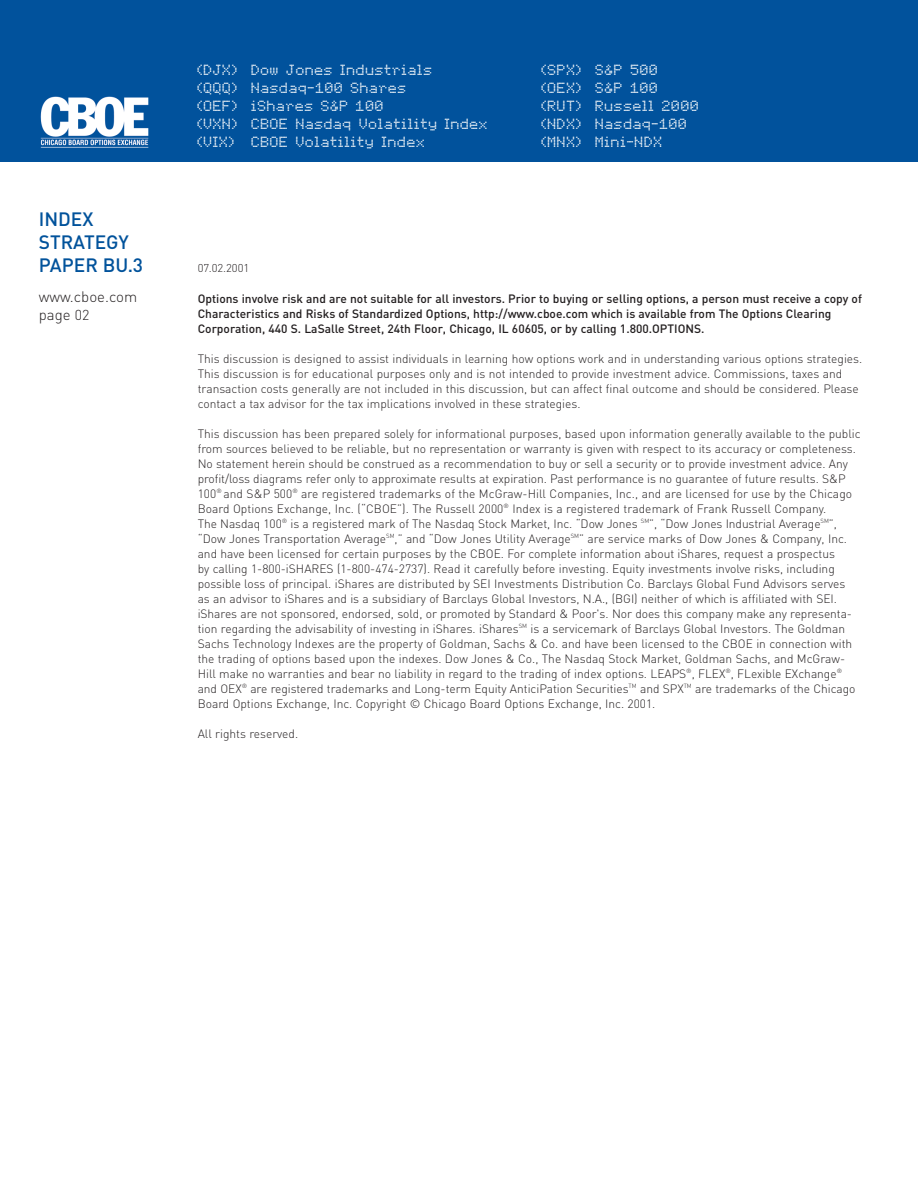
<style>
.page{position:relative;width:918px;height:1188px;background:#fff}
.page>*{position:absolute;margin:0;border:0;box-sizing:border-box;transform-origin:0 0}
.t1{font:500 19.2px/23.2px "DIN";color:#01529b}
.t2{font:15.15px/18px "Dot Matrix Two";letter-spacing:.03em;color:#fff}
.t3{font:300 15px/18px "DIN";color:#231f20}
.t4{font:300 12px/15px "DIN";color:#231f20}
.t5{font:500 12px/15px "DIN";color:#231f20}
.t6{font:300 11.25px "DIN";color:#231f20}
.s1{font-size:14.25px}
</style>
<div class="page">
<div style="left:0;top:0;width:918px;height:162px;background:#01529c"></div>
<h1 class="t1" style="left:39px;top:209px;width:106px">INDEX<br>STRATEGY<br>PAPER BU.3</h1>
<p class="t3" style="left:39px;top:289px;width:100px">www.cboe.com page <span class="s1">02</span></p>
<p class="t2" style="left:197px;top:61px;width:292px">(DJX) Dow Jones Industrials<br>(QQQ) Nasdaq-100 Shares<br>(OEF) iShares S&amp;P 100<br>(VXN) CBOE Nasdaq Volatility Index (VIX) CBOE Volatility Index</p>
<p class="t6" style="left:198px;top:264px;width:53px">07.02.2001</p>
<p class="t2" style="left:541px;top:61px;width:159px">(SPX) S&amp;P 500 (OEX) S&amp;P 100 (RUT) Russell 2000 (NDX) Nasdaq-100 (MNX) Mini-NDX</p>
<p class="t5" style="left:198px;top:292px;width:666px">Options involve risk and are not suitable for all investors. Prior to buying or selling options, a person must receive a copy of<br>Characteristics and Risks of Standardized Options, http://www.cboe.com which is available from The Options Clearing<br>Corporation, 440 S. LaSalle Street, 24th Floor, Chicago, IL 60605, or by calling 1.800.OPTIONS.</p>
<p class="t4" style="left:198px;top:352px;width:666px">This discussion is designed to assist individuals in learning how options work and in understanding various options strategies.<br>This discussion is for educational purposes only and is not intended to provide investment advice. Commissions, taxes and transaction costs generally are not included in this discussion, but can affect final outcome and should be considered. Please contact a tax advisor for the tax implications involved in these strategies.</p>
<p class="t4" style="left:198px;top:427px;width:665px">This discussion has been prepared solely for informational purposes, based upon information generally available to the public from sources believed to be reliable, but no representation or warranty is given with respect to its accuracy or completeness.<br>No statement herein should be construed as a recommendation to buy or sell a security or to provide investment advice. Any profit/loss diagrams refer only to approximate results at expiration. Past performance is no guarantee of future results. S&amp;P 100<sup>®</sup> and S&amp;P 500<sup>®</sup> are registered trademarks of the McGraw-Hill Companies, Inc., and are licensed for use by the Chicago Board Options Exchange, Inc. (“CBOE”). The Russell 2000<sup>®</sup> Index is a registered trademark of Frank Russell Company.<br>The Nasdaq 100<sup>®</sup> is a registered mark of The Nasdaq Stock Market, Inc. “Dow Jones <sup>SM</sup>”, “Dow Jones Industrial Average<sup>SM</sup>”, “Dow Jones Transportation Average<sup>SM</sup>,” and “Dow Jones Utility Average<sup>SM</sup>” are service marks of Dow Jones &amp; Company, Inc. and have been licensed for certain purposes by the CBOE. For complete information about iShares, request a prospectus<br>by calling 1-800-iSHARES (1-800-474-2737). Read it carefully before investing. Equity investments involve risks, including possible loss of principal. iShares are distributed by SEI Investments Distribution Co. Barclays Global Fund Advisors serves<br>as an advisor to iShares and is a subsidiary of Barclays Global Investors, N.A., (BGI) neither of which is affiliated with SEI. iShares are not sponsored, endorsed, sold, or promoted by Standard &amp; Poor's. Nor does this company make any representa&shy;tion regarding the advisability of investing in iShares. iShares<sup>SM</sup> is a servicemark of Barclays Global Investors. The Goldman Sachs Technology Indexes are the property of Goldman, Sachs &amp; Co. and have been licensed to the CBOE in connection with the trading of options based upon the indexes. Dow Jones &amp; Co., The Nasdaq Stock Market, Goldman Sachs, and McGraw-Hill make no warranties and bear no liability in regard to the trading of index options. LEAPS<sup>®</sup>, FLEX<sup>®</sup>, FLexible EXchange<sup>® </sup>and OEX<sup>®</sup> are registered trademarks and Long-term Equity AnticiPation Securities<sup>TM</sup> and SPX<sup>TM</sup> are trademarks of the Chicago Board Options Exchange, Inc. Copyright © Chicago Board Options Exchange, Inc. 2001.</p>
<p class="t4" style="left:198px;top:727px;width:102px">All rights reserved.</p>
</div>
